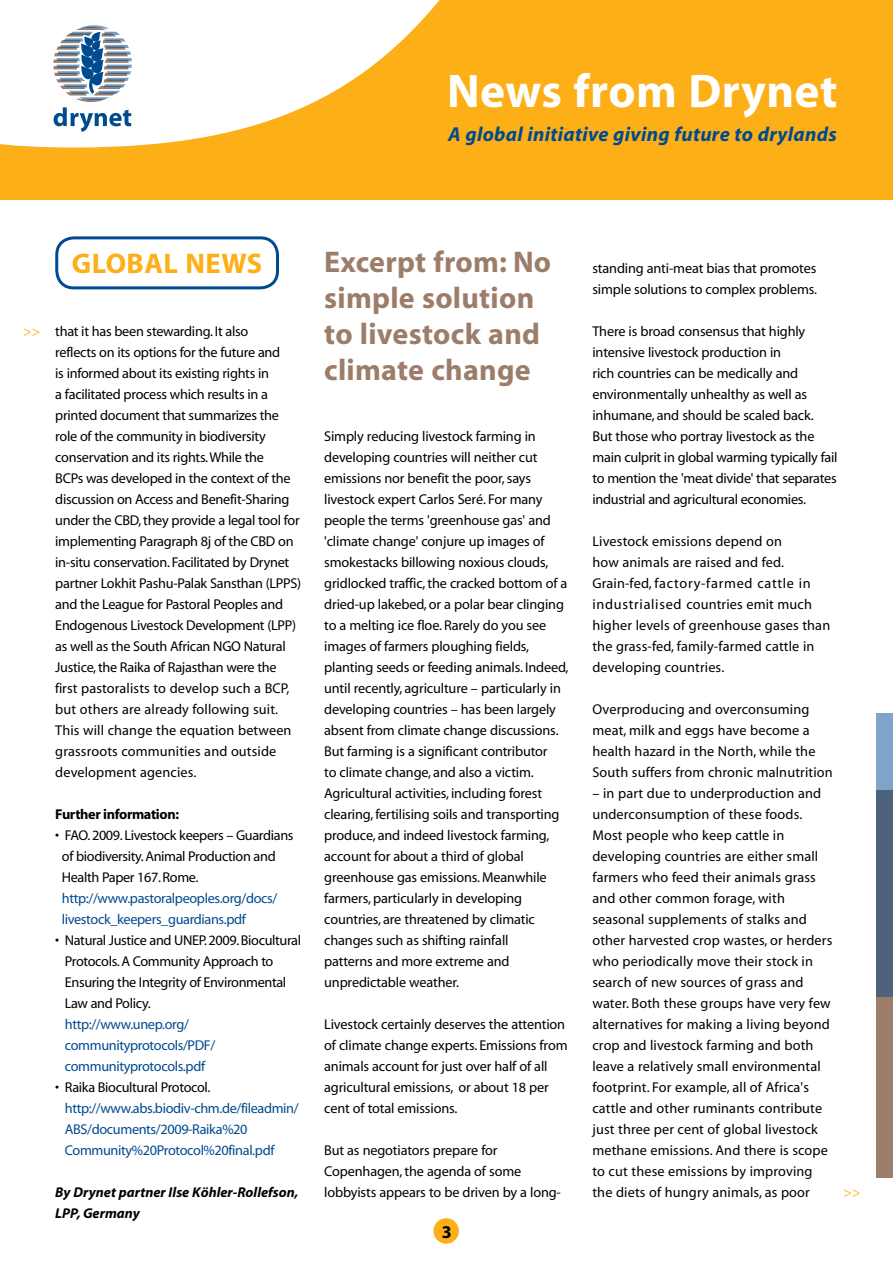
<style>
.page{position:relative;width:893px;height:1263px;background:#fff}
.page>*{position:absolute;margin:0;border:0;box-sizing:border-box;transform-origin:0 0}
.t1{font:700 47.4px "Myriad";letter-spacing:.01em;color:#fff}
.t2{font:700 30px/36px "Myriad";letter-spacing:.01em;color:#9c7d69}
.t3{font:700 28.5px "Myriad";letter-spacing:.015em;color:#fcaf17}
.t4{font:italic 700 20.25px "Myriad";letter-spacing:.015em;color:#004a8f}
.t5{font:700 18px "Myriad";color:#000}
.t6{font:14.25px/21px "Myriad";letter-spacing:-.01em;color:#000}
.t7{font:14.25px/21px "Myriad";letter-spacing:.01em;color:#000}
.t8{font:14.25px/21px "Myriad";letter-spacing:-.025em;color:#004a8f}
.t9{font:italic 700 14.25px/21px "Myriad";color:#000}
.t10{font:700 14.25px "Myriad";letter-spacing:-.025em;color:#000}
.t11{font:14.25px "Myriad";color:#fcaf17}
</style>
<div class="page">
<svg style="left:0;top:0;width:893px;height:199px;fill:#fcaf17"></svg>
<svg style="left:53px;top:25px;width:79px;height:107px"></svg>
<div style="left:876px;top:791px;width:17px;height:387px;background:#9c7d69"></div>
<svg style="left:876px;top:714px;width:17px;height:283px;background:#5b748f"></svg>
<div style="left:433px;top:1218px;width:26px;height:26px;background:#fcaf17;border-radius:50%"></div>
<div style="left:55px;top:236px;width:224px;height:53px;border:3px solid #004a8f;border-radius:17px"></div>
<h1 class="t1" style="left:447px;top:66px;width:392px">News from Drynet</h1>
<h3 class="t4" style="left:448px;top:124px;width:390px">A global initiative giving future to drylands</h3>
<h3 class="t3" style="left:72px;top:249px;width:192px">GLOBAL NEWS</h3>
<p class="t11" style="left:23px;top:324px;width:19px">&gt;&gt;</p>
<p class="t6" style="left:55px;top:321px;width:247px">that it has been stewarding. It also<br>reflects on its options for the future and<br>is informed about its existing rights in<br>a facilitated process which results in a printed document that summarizes the role of the community in biodiversity conservation and its rights. While the<br>BCPs was developed in the context of the discussion on Access and Benefit-Sharing under the CBD, they provide a legal tool for implementing Paragraph 8j of the CBD on in-situ conservation. Facilitated by Drynet partner Lokhit Pashu-Palak Sansthan (LPPS) and the League for Pastoral Peoples and Endogenous Livestock Development (LPP) as well as the South African NGO Natural Justice, the Raika of Rajasthan were the first pastoralists to develop such a BCP, but others are already following suit.<br>This will change the equation between grassroots communities and outside development agencies.</p>
<p class="t10" style="left:55px;top:807px;width:125px">Further information:</p>
<p class="t6" style="left:62px;top:825px;width:233px;text-indent:-7px">• FAO. 2009. Livestock keepers – Guardians of biodiversity. Animal Production and<br>Health Paper 167. Rome.</p>
<p class="t8" style="left:62px;top:888px;width:217px">http://www.pastoralpeoples.org/docs/ livestock_keepers_guardians.pdf</p>
<p class="t6" style="left:65px;top:930px;width:238px;text-indent:-10px">• Natural Justice and UNEP. 2009. Biocultural Protocols. A Community Approach to Ensuring the Integrity of Environmental Law and Policy.</p>
<p class="t8" style="left:65px;top:1014px;width:152px">http://www.unep.org/ communityprotocols/PDF/ communityprotocols.pdf</p>
<p class="t6" style="left:55px;top:1078px;width:157px">• Raika Biocultural Protocol.</p>
<p class="t8" style="left:65px;top:1099px;width:235px">http://www.abs.biodiv-chm.de/fileadmin/<br>ABS/documents/2009-Raika%20<br>Community%20Protocol%20final.pdf</p>
<p class="t9" style="left:55px;top:1182px;width:245px">By Drynet partner Ilse Köhler-Rollefson,<br>LPP, Germany</p>
<h2 class="t2" style="left:324px;top:245px;width:229px">Excerpt from: No simple solution to livestock and climate change</h2>
<p class="t6" style="left:324px;top:426px;width:246px">Simply reducing livestock farming in developing countries will neither cut emissions nor benefit the poor, says livestock expert Carlos Seré. For many people the terms 'greenhouse gas' and 'climate change' conjure up images of smokestacks billowing noxious clouds, gridlocked traffic, the cracked bottom of a dried-up lakebed, or a polar bear clinging to a melting ice floe. Rarely do you see images of farmers ploughing fields, planting seeds or feeding animals. Indeed, until recently, agriculture – particularly in developing countries – has been largely absent from climate change discussions.<br>But farming is a significant contributor<br>to climate change, and also a victim.<br>Agricultural activities, including forest clearing, fertilising soils and transporting produce, and indeed livestock farming, account for about a third of global greenhouse gas emissions. Meanwhile farmers, particularly in developing countries, are threatened by climatic changes such as shifting rainfall<br>patterns and more extreme and unpredictable weather.</p>
<p class="t6" style="left:324px;top:1014px;width:245px">Livestock certainly deserves the attention of climate change experts. Emissions from animals account for just over half of all agricultural emissions, or about 18 per cent of total emissions.</p>
<p class="t6" style="left:324px;top:1140px;width:238px">But as negotiators prepare for<br>Copenhagen, the agenda of some lobbyists appears to be driven by a long-</p>
<p class="t5" style="left:442px;top:1222px;width:11px">3</p>
<p class="t6" style="left:592px;top:258px;width:226px">standing anti-meat bias that promotes simple solutions to complex problems.</p>
<p class="t6" style="left:592px;top:321px;width:247px">There is broad consensus that highly intensive livestock production in<br>rich countries can be medically and environmentally unhealthy as well as inhumane, and should be scaled back.<br>But those who portray livestock as the main culprit in global warming typically fail to mention the 'meat divide' that separates industrial and agricultural economies.</p>
<p class="t7" style="left:592px;top:532px;width:239px">Livestock emissions depend on<br>how animals are raised and fed.<br>Grain-fed, factory-farmed cattle in industrialised countries emit much higher levels of greenhouse gases than the grass-fed, family-farmed cattle in developing countries.</p>
<p class="t7" style="left:592px;top:700px;width:242px">Overproducing and overconsuming meat, milk and eggs have become a health hazard in the North, while the South suffers from chronic malnutrition</p>
<p class="t7" style="left:592px;top:784px;width:241px">– in part due to underproduction and underconsumption of these foods.<br>Most people who keep cattle in developing countries are either small farmers who feed their animals grass and other common forage, with seasonal supplements of stalks and other harvested crop wastes, or herders who periodically move their stock in search of new sources of grass and water. Both these groups have very few alternatives for making a living beyond crop and livestock farming and both leave a relatively small environmental footprint. For example, all of Africa's cattle and other ruminants contribute just three per cent of global livestock methane emissions. And there is scope to cut these emissions by improving the diets of hungry animals, as poor</p>
<p class="t11" style="left:843px;top:1185px;width:19px">&gt;&gt;</p>
</div>
